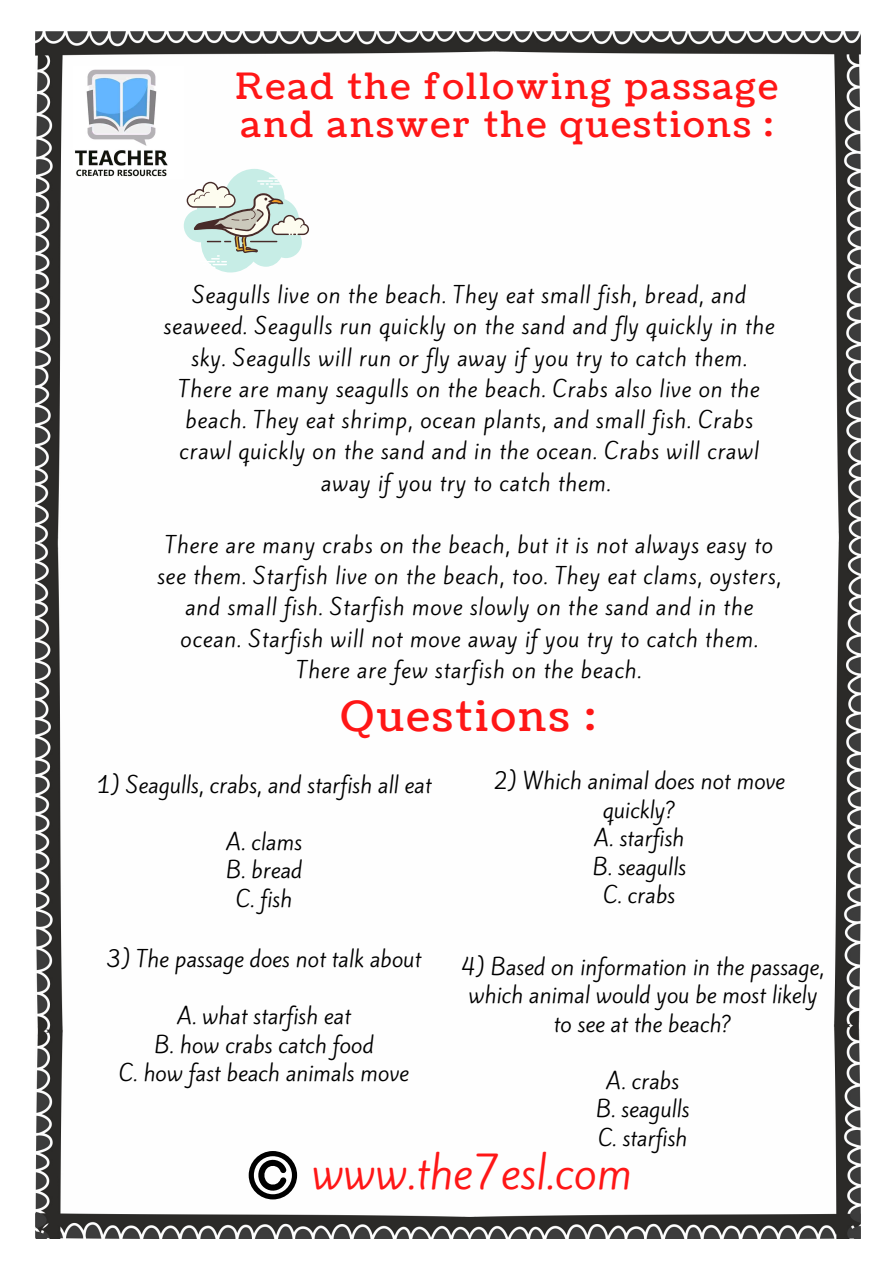
<style>
.page{position:relative;width:894px;height:1264px;background:#fff}
.page>*{position:absolute;margin:0;border:0;box-sizing:border-box;transform-origin:0 0}
.t1{font:42px "Kite One";color:#ff1616}
.t2{font:42px "Coustard";letter-spacing:.07em;color:#ff1616}
.t3{font:36px/38.8px "Coustard";letter-spacing:.07em;color:#ff1616}
.t4{font:21px/31.2px "Kite One";letter-spacing:.035em;color:#000;text-align:center}
.t5{font:21px/28.5px "Kite One";color:#000;text-align:center}
</style>
<div class="page">
<img style="left:36px;top:32px;width:824px;height:1206px">
<div style="left:75px;top:297px;width:156px;height:789px;background:#fefefe"></div>
<img style="left:73px;top:66px;width:111px;height:113px">
<svg style="left:248px;top:1150px;width:49px;height:49px"></svg>
<svg style="left:184px;top:169px;width:125px;height:103px"></svg>
<h2 class="t3" style="left:235px;top:68px;width:543px">Read the following passage and answer the questions :</h2>
<p class="t4" style="left:163px;top:280px;width:612px">Seagulls live on the beach. They eat small fish, bread, and seaweed. Seagulls run quickly on the sand and fly quickly in the sky. Seagulls will run or fly away if you try to catch them.<br>There are many seagulls on the beach. Crabs also live on the beach. They eat shrimp, ocean plants, and small fish. Crabs crawl quickly on the sand and in the ocean. Crabs will crawl away if you try to catch them.</p>
<p class="t4" style="left:157px;top:529px;width:625px">There are many crabs on the beach, but it is not always easy to see them. Starfish live on the beach, too. They eat clams, oysters, and small fish. Starfish move slowly on the sand and in the ocean. Starfish will not move away if you try to catch them.<br>There are few starfish on the beach.</p>
<h1 class="t2" style="left:340px;top:688px;width:256px">Questions :</h1>
<p class="t5" style="left:97px;top:770px;width:336px">1) Seagulls, crabs, and starfish all eat</p>
<p class="t5" style="left:226px;top:827px;width:77px">A. clams<br>B. bread<br>C. fish</p>
<p class="t5" style="left:493px;top:767px;width:293px">2) Which animal does not move quickly?<br>A. starfish<br>B. seagulls<br>C. crabs</p>
<p class="t5" style="left:107px;top:945px;width:315px">3) The passage does not talk about</p>
<p class="t5" style="left:119px;top:1002px;width:291px">A. what starfish eat<br>B. how crabs catch food<br>C. how fast beach animals move</p>
<p class="t5" style="left:461px;top:952px;width:363px">4) Based on information in the passage, which animal would you be most likely to see at the beach?</p>
<p class="t5" style="left:596px;top:1066px;width:95px">A. crabs<br>B. seagulls<br>C. starfish</p>
<h1 class="t1" style="left:311px;top:1142px;width:322px">www.the7esl.com</h1>
</div>
